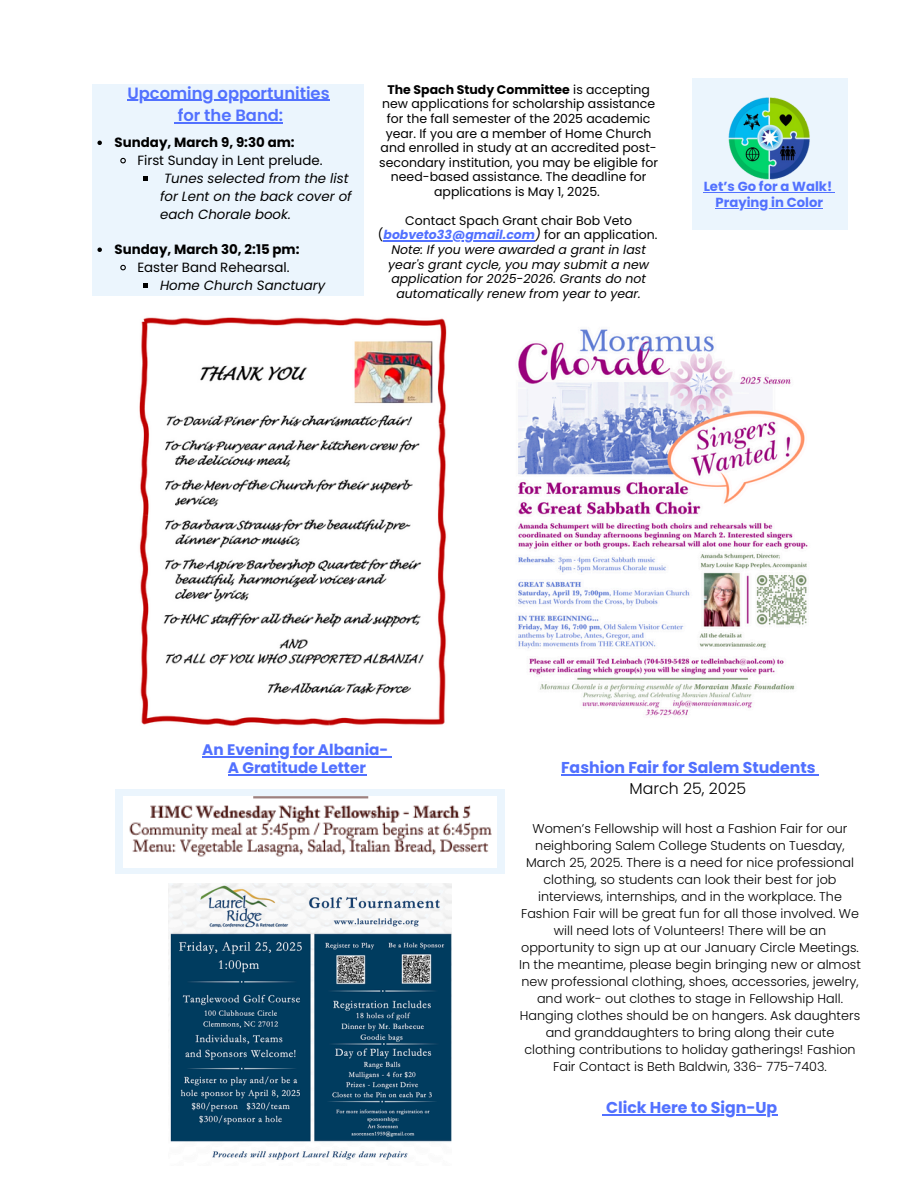
<style>
.page{position:relative;width:918px;height:1188px;background:#fff}
.page>*{position:absolute;margin:0;border:0;box-sizing:border-box;transform-origin:0 0}
.t1{font:600 16.35px/22.5px "Poppins";color:#5271ff;text-align:center}
.t2{font:700 15.75px/21.3px "Poppins";color:#5271ff;text-align:center}
.t3{font:700 15.3px/18px "Poppins";color:#5271ff;text-align:center}
.t4{font:italic 13.35px/17.9px "Poppins";color:#000}
.t5{font:13.35px "Poppins";color:#000}
.t6{font:700 13.35px "Poppins";color:#000}
.t7{font:700 13.2px "Poppins";color:#5271ff}
.t8{font:300 12.75px/17px "Poppins";color:#000;text-align:center}
.t9{font:12.45px/14.5px "Poppins";color:#000;text-align:center}
.t10{font:italic 12.45px/14.5px "Poppins";color:#000}
.s1{font-weight:700}
.s2{font-weight:700;font-style:italic;color:#5271ff}
.s3{font-style:italic}
.s4{font-weight:300;color:#000}
</style>
<div class="page">
<div style="left:92px;top:85px;width:271px;height:211px;background:#ebf5fd"></div>
<img style="left:139px;top:317px;width:308px;height:410px">
<img style="left:518px;top:329px;width:290px;height:387px">
<hr style="left:127px;top:100px;width:203px;height:1px;background:#5271ff">
<hr style="left:178px;top:122px;width:105px;height:1px;background:#5271ff">
<svg style="left:97px;top:141px;width:5px;height:4px"></svg>
<svg style="left:120px;top:157px;width:6px;height:7px"></svg>
<svg style="left:143px;top:176px;width:5px;height:5px"></svg>
<svg style="left:97px;top:248px;width:5px;height:4px"></svg>
<svg style="left:120px;top:264px;width:6px;height:7px"></svg>
<svg style="left:143px;top:283px;width:5px;height:5px"></svg>
<hr style="left:202px;top:756px;width:186px;height:1px;background:#5271ff">
<hr style="left:228px;top:774px;width:138px;height:1px;background:#5271ff">
<hr style="left:384px;top:240px;width:151px;height:2px;background:#5271ff">
<div style="left:692px;top:78px;width:156px;height:152px;background:#ebf5fd"></div>
<img style="left:728px;top:97px;width:82px;height:83px">
<hr style="left:704px;top:192px;width:128px;height:1px;background:#5271ff">
<hr style="left:716px;top:208px;width:107px;height:1px;background:#5271ff">
<div style="left:115px;top:790px;width:389px;height:84px;background:#ebf5fd"></div>
<img style="left:124px;top:796px;width:372px;height:71px">
<hr style="left:561px;top:774px;width:255px;height:1px;background:#5271ff">
<hr style="left:606px;top:1114px;width:171px;height:1px;background:#5271ff">
<img style="left:169px;top:884px;width:282px;height:276px">
<h1 class="t1" style="left:127px;top:82px;width:204px">Upcoming opportunities for the Band:</h1>
<p class="t6" style="left:115px;top:133px;width:182px">Sunday, March 9, 9:30 am:</p>
<p class="t5" style="left:137px;top:151px;width:187px">First Sunday in Lent prelude.</p>
<p class="t4" style="left:160px;top:169px;width:193px">Tunes selected from the list for Lent on the back cover of each Chorale book.</p>
<p class="t6" style="left:115px;top:240px;width:187px">Sunday, March 30, 2:15 pm:</p>
<p class="t5" style="left:137px;top:258px;width:154px">Easter Band Rehearsal.</p>
<p class="t4" style="left:160px;top:276px;width:167px">Home Church Sanctuary</p>
<p class="t9" style="left:379px;top:82px;width:280px"><span class="s1">The Spach Study Committee</span> is accepting new applications for scholarship assistance for the fall semester of the 2025 academic year. If you are a member of Home Church and enrolled in study at an accredited post&shy;secondary institution, you may be eligible for need-based assistance. The deadline for applications is May 1, 2025.</p>
<p class="t9" style="left:378px;top:213px;width:281px">Contact Spach Grant chair Bob Veto (<span class="s2">bobveto33@gmail.com</span><span class="s3">)</span> for an application.</p>
<p class="t10" style="left:388px;top:242px;width:262px">Note: If you were awarded a grant in last year's grant cycle, you may submit a new</p>
<h3 class="t10" style="left:391px;top:271px;width:256px;text-align:center">application for 2025-2026. Grants do not automatically renew from year to year.</h3>
<p class="t7" style="left:704px;top:177px;width:130px">Let’s Go for a Walk!</p>
<p class="t7" style="left:716px;top:193px;width:109px">Praying in Color</p>
<p class="t3" style="left:202px;top:741px;width:188px">An Evening for Albania-<br>A Gratitude Letter</p>
<h1 class="t2" style="left:561px;top:757px;width:256px">Fashion Fair for Salem Students<br><span class="s4">March 25, 2025</span></h1>
<p class="t8" style="left:519px;top:821px;width:343px">Women’s Fellowship will host a Fashion Fair for our neighboring Salem College Students on Tuesday, March 25, 2025. There is a need for nice professional clothing, so students can look their best for job interviews, internships, and in the workplace. The Fashion Fair will be great fun for all those involved. We will need lots of Volunteers! There will be an opportunity to sign up at our January Circle Meetings.<br>In the meantime, please begin bringing new or almost new professional clothing, shoes, accessories, jewelry, and work- out clothes to stage in Fellowship Hall.<br>Hanging clothes should be on hangers. Ask daughters and granddaughters to bring along their cute clothing contributions to holiday gatherings! Fashion Fair Contact is Beth Baldwin, 336- 775-7403.</p>
<h2 class="t2" style="left:606px;top:1097px;width:173px">Click Here to Sign-Up</h2>
</div>
